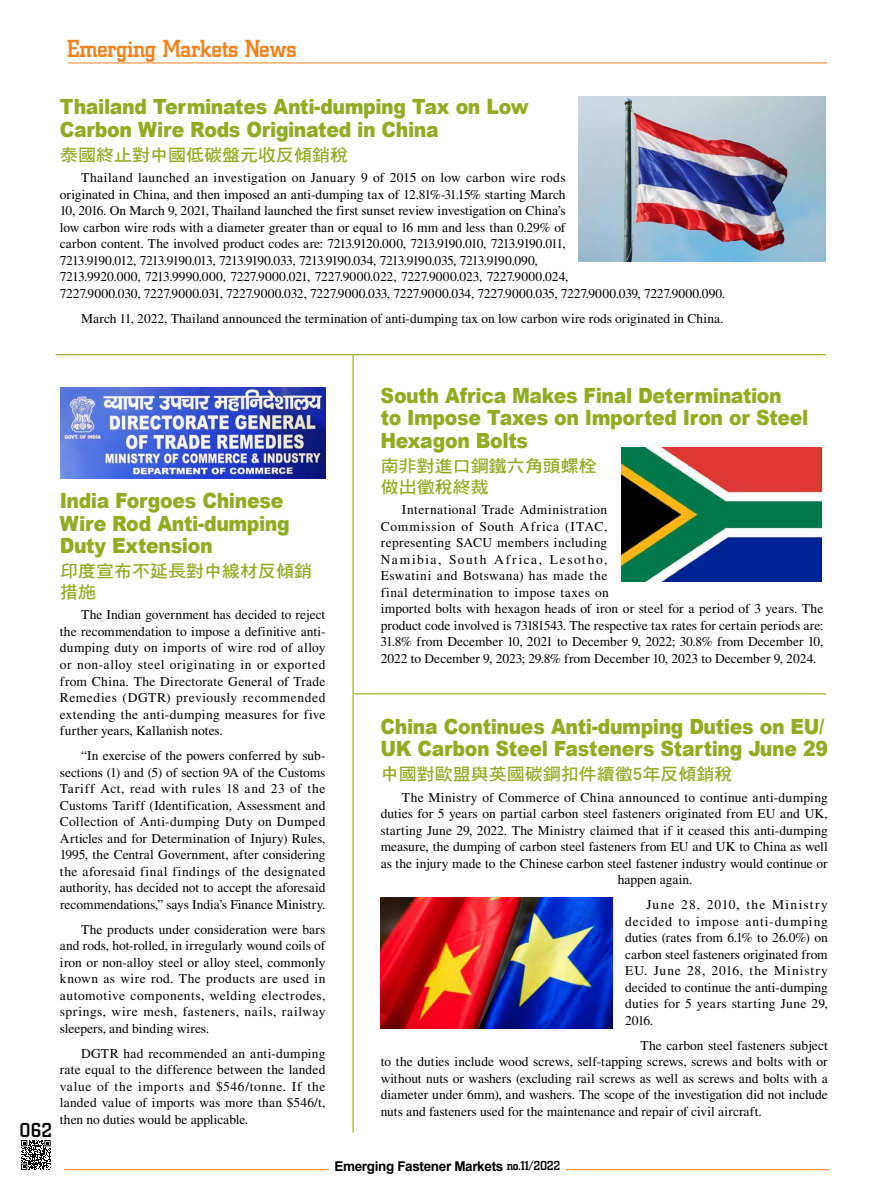
<style>
.page{position:relative;width:893px;height:1191px;background:#fff}
.page>*{position:absolute;margin:0;border:0;box-sizing:border-box;transform-origin:0 0}
.t1{font:500 25.5px "City D";letter-spacing:-.025em;color:#f0831e}
.t2{font:900 21px/22.5px "Arial";letter-spacing:-.02em;color:#92ab23;scale:.9 1}
.t3{font:500 21px "City D";color:#000}
.t4{font:17.1px/21px "DF Hei Std W7";color:#92ab23;scale:1.05 1}
.t5{font:13.5px/16.5px "Times LT Std";letter-spacing:.005em;color:#000;text-align:justify}
.t6{font:700 13.5px "Arial";letter-spacing:-.025em;color:#000}
.s1{font-family:"DIN Pro";font-weight:500}
.s2{font-family:"City D";font-weight:500}
</style>
<div class="page">
<hr style="left:68px;top:63px;width:759px;height:1px;background:#f0831e">
<hr style="left:566px;top:1169px;width:263px;height:1px;background:#f0831e">
<hr style="left:64px;top:1169px;width:265px;height:1px;background:#f0831e">
<svg style="left:21px;top:1140px;width:30px;height:30px"></svg>
<img style="left:579px;top:97px;width:247px;height:164px">
<hr style="left:56px;top:354px;width:770px;height:1px;background:#92ab23">
<hr style="left:354px;top:693px;width:472px;height:1px;background:#92ab23">
<hr style="left:353px;top:355px;width:1px;height:777px;background:#92ab23">
<img style="left:621px;top:447px;width:201px;height:134px">
<img style="left:381px;top:897px;width:232px;height:131px">
<img style="left:60px;top:388px;width:265px;height:90px">
<h1 class="t1" style="left:67px;top:35px;width:231px">Emerging Markets News</h1>
<h2 class="t2" style="left:60px;top:95px;width:522px">Thailand Terminates Anti-dumping Tax on Low<br>Carbon Wire Rods Originated in China</h2>
<p class="t4" style="left:60px;top:144px;width:276px">泰國終止對中國低碳盤元收反傾銷稅</p>
<p class="t5" style="left:60px;top:169px;width:667px;text-align:left;text-indent:22px">Thailand launched an investigation on January 9 of 2015 on low carbon wire rods<br>originated in China, and then imposed an anti-dumping tax of 12.81%-31.15% starting March<br>10, 2016. On March 9, 2021, Thailand launched the first sunset review investigation on China’s<br>low carbon wire rods with a diameter greater than or equal to 16 mm and less than 0.29% of<br>carbon content. The involved product codes are: 7213.9120.000, 7213.9190.010, 7213.9190.011,<br>7213.9190.012, 7213.9190.013, 7213.9190.033, 7213.9190.034, 7213.9190.035, 7213.9190.090,<br>7213.9920.000, 7213.9990.000, 7227.9000.021, 7227.9000.022, 7227.9000.023, 7227.9000.024,<br>7227.9000.030, 7227.9000.031, 7227.9000.032, 7227.9000.033, 7227.9000.034, 7227.9000.035, 7227.9000.039, 7227.9000.090.</p>
<p class="t5" style="left:81px;top:310px;width:644px">March 11, 2022, Thailand announced the termination of anti-dumping tax on low carbon wire rods originated in China.</p>
<h2 class="t3" style="left:20px;top:1119px;width:34px">062</h2>
<h2 class="t2" style="left:60px;top:489px;width:257px">India Forgoes Chinese<br>Wire Rod Anti-dumping<br>Duty Extension</h2>
<p class="t4" style="left:60px;top:560px;width:241px">印度宣布不延長對中線材反傾銷措施</p>
<p class="t5" style="left:60px;top:606px;width:267px;text-indent:21px">The Indian government has decided to reject the recommendation to impose a definitive anti&shy;dumping duty on imports of wire rod of alloy or non-alloy steel originating in or exported from China. The Directorate General of Trade Remedies (DGTR) previously recommended extending the anti-dumping measures for five further years, Kallanish notes.</p>
<p class="t5" style="left:60px;top:747px;width:267px;text-indent:21px">“In exercise of the powers conferred by sub&shy;sections (1) and (5) of section 9A of the Customs Tariff Act, read with rules 18 and 23 of the Customs Tariff (Identification, Assessment and Collection of Anti-dumping Duty on Dumped Articles and for Determination of Injury) Rules, 1995, the Central Government, after considering the aforesaid final findings of the designated authority, has decided not to accept the aforesaid recommendations,” says India’s Finance Ministry.</p>
<p class="t5" style="left:60px;top:920px;width:267px;text-indent:21px">The products under consideration were bars and rods, hot-rolled, in irregularly wound coils of iron or non-alloy steel or alloy steel, commonly known as wire rod. The products are used in automotive components, welding electrodes, springs, wire mesh, fasteners, nails, railway sleepers, and binding wires.</p>
<p class="t5" style="left:60px;top:1044px;width:267px;text-indent:21px">DGTR had recommended an anti-dumping rate equal to the difference between the landed value of the imports and $546/tonne. If the landed value of imports was more than $546/t, then no duties would be applicable.</p>
<h2 class="t2" style="left:380px;top:383px;width:477px">South Africa Makes Final Determination<br>to Impose Taxes on Imported Iron or Steel<br>Hexagon Bolts</h2>
<p class="t4" style="left:381px;top:455px;width:207px">南非對進口鋼鐵六角頭螺栓做出徵稅終裁</p>
<p class="t5" style="left:381px;top:501px;width:444px;text-align:left;text-indent:21px">International Trade Administration<br>Commission of South Africa (ITAC,<br>representing SACU members including<br>Namibia, South Africa, Lesotho,<br>Eswatini and Botswana) has made the<br>final determination to impose taxes on<br>imported bolts with hexagon heads of iron or steel for a period of 3 years. The product code involved is 73181543. The respective tax rates for certain periods are:<br>31.8% from December 10, 2021 to December 9, 2022; 30.8% from December 10, 2022 to December 9, 2023; 29.8% from December 10, 2023 to December 9, 2024.</p>
<h2 class="t2" style="left:380px;top:714px;width:499px">China Continues Anti-dumping Duties on EU/<br>UK Carbon Steel Fasteners Starting June 29</h2>
<p class="t4" style="left:381px;top:763px;width:336px">中國對歐盟與英國碳鋼扣件續徵<span class="s1">5</span>年反傾銷稅</p>
<p class="t5" style="left:402px;top:788px;width:427px">The Ministry of Commerce of China announced to continue anti-dumping</p>
<p class="t5" style="left:381px;top:805px;width:449px">duties for 5 years on partial carbon steel fasteners originated from EU and UK,</p>
<p class="t5" style="left:381px;top:821px;width:449px">starting June 29, 2022. The Ministry claimed that if it ceased this anti-dumping</p>
<p class="t5" style="left:381px;top:838px;width:449px">measure, the dumping of carbon steel fasteners from EU and UK to China as well</p>
<p class="t5" style="left:381px;top:854px;width:449px">as the injury made to the Chinese carbon steel fastener industry would continue or</p>
<p class="t5" style="left:618px;top:871px;width:76px">happen again.</p>
<p class="t5" style="left:625px;top:896px;width:204px;text-indent:21px">June 28, 2010, the Ministry decided to impose anti-dumping duties (rates from 6.1% to 26.0%) on carbon steel fasteners originated from EU. June 28, 2016, the Ministry decided to continue the anti-dumping duties for 5 years starting June 29, 2016.</p>
<p class="t5" style="left:381px;top:1036px;width:449px;text-indent:260px">The carbon steel fasteners subject to the duties include wood screws, self-tapping screws, screws and bolts with or without nuts or washers (excluding rail screws as well as screws and bolts with a diameter under 6mm), and washers. The scope of the investigation did not include nuts and fasteners used for the maintenance and repair of civil aircraft.</p>
<p class="t6" style="left:334px;top:1156px;width:227px">Emerging Fastener Markets <span class="s2">no.11/2022</span></p>
</div>
